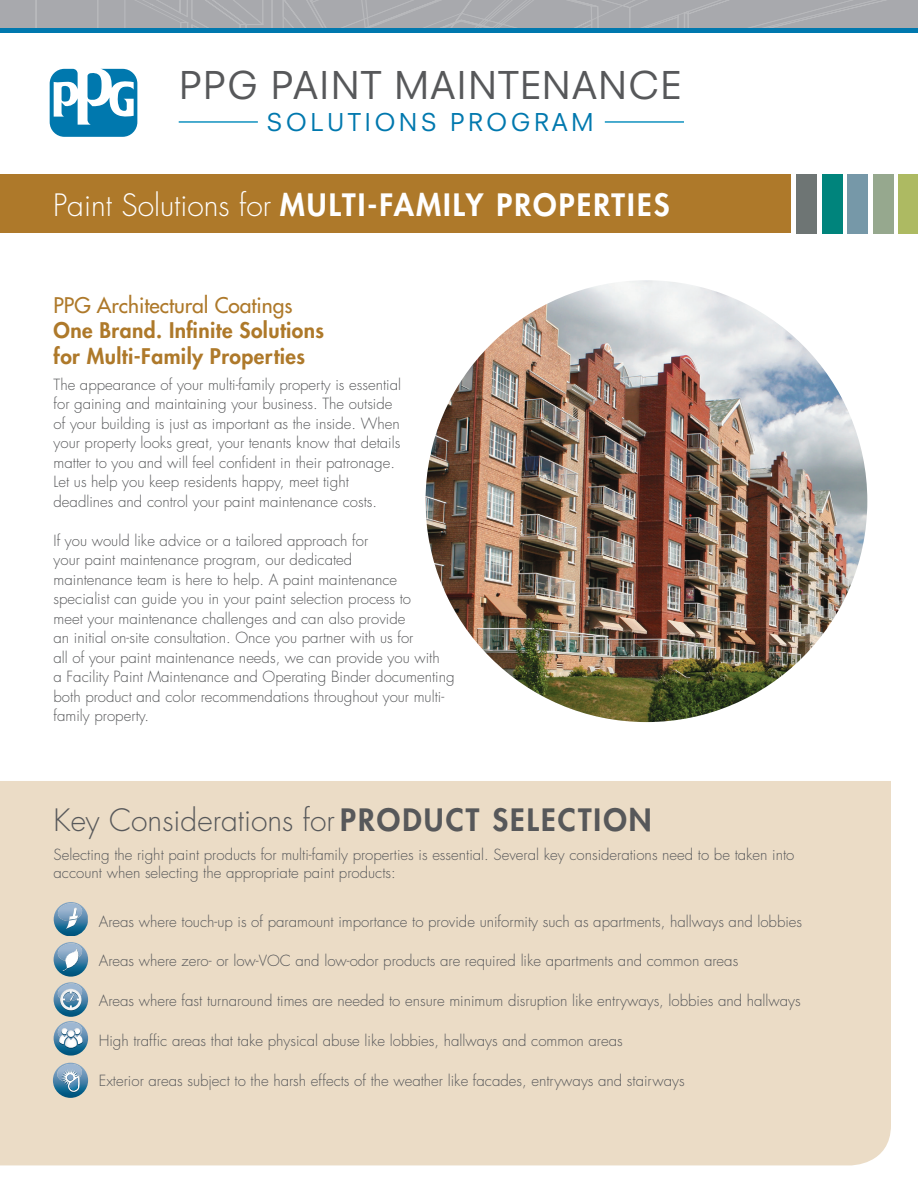
<style>
.page{position:relative;width:918px;height:1188px;background:#fff}
.page>*{position:absolute;margin:0;border:0;box-sizing:border-box;transform-origin:0 0}
.t1{font:37.35px "Neuzeit SLT Std";letter-spacing:.03em;color:#57585a}
.t2{font:800 30px "Futura Std";letter-spacing:.07em;color:#fff}
.t3{font:300 30px "Futura Std";color:#57585a}
.t4{font:23.85px "Neuzeit SLT Std";letter-spacing:.14em;color:#0078ae}
.t5{font:800 21px/25.5px "Futura Std";letter-spacing:.02em;color:#ae792a}
.t6{font:500 21px "Futura Std";color:#ae792a}
.t7{font:300 15px/19.5px "Futura Std";color:#57585a}
.s1{font-weight:300}
.s2{font-weight:800}
</style>
<div class="page">
<div style="left:0;top:781px;width:891px;height:384px;background:#ebdcc6"></div>
<img style="left:426px;top:280px;width:441px;height:442px;border-radius:221px">
<img style="left:54px;top:982px;width:34px;height:35px">
<img style="left:57px;top:983px;width:26px;height:18px">
<svg style="left:60px;top:989px;width:22px;height:22px"></svg>
<img style="left:54px;top:942px;width:34px;height:35px">
<img style="left:57px;top:943px;width:26px;height:18px">
<svg style="left:63px;top:948px;width:16px;height:23px"></svg>
<img style="left:54px;top:1021px;width:34px;height:35px">
<img style="left:57px;top:1022px;width:26px;height:18px">
<svg style="left:59px;top:1028px;width:24px;height:21px"></svg>
<img style="left:53px;top:1063px;width:35px;height:35px">
<img style="left:56px;top:1064px;width:27px;height:18px">
<svg style="left:61px;top:1068px;width:19px;height:25px"></svg>
<img style="left:54px;top:902px;width:34px;height:34px">
<img style="left:57px;top:903px;width:26px;height:18px">
<svg style="left:66px;top:907px;width:12px;height:22px"></svg>
<svg style="left:0;top:0;width:918px;height:28px;background:#a9aaae"></svg>
<div style="left:0;top:28px;width:918px;height:5px;background:#0078ae"></div>
<div style="left:0;top:174px;width:791px;height:59px;background:#ae792a"></div>
<div style="left:796px;top:174px;width:20px;height:59px;background:#6e7574"></div>
<div style="left:822px;top:174px;width:20px;height:59px;background:#00847c"></div>
<div style="left:848px;top:174px;width:20px;height:59px;background:#7698a8"></div>
<div style="left:874px;top:174px;width:20px;height:59px;background:#96a88e"></div>
<div style="left:899px;top:174px;width:19px;height:59px;background:#adba62"></div>
<svg style="left:50px;top:69px;width:87px;height:68px"></svg>
<hr style="left:605px;top:121px;width:79px;height:2px;background:#018abb">
<hr style="left:179px;top:121px;width:79px;height:2px;background:#018abb">
<h1 class="t1" style="left:179px;top:63px;width:503px">PPG PAINT MAINTENANCE</h1>
<h3 class="t4" style="left:267px;top:107px;width:325px">SOLUTIONS PROG RAM</h3>
<h2 class="t2" style="left:53px;top:186px;width:618px"><span class="s1">Paint Solutions for</span> multi-family Properties</h2>
<h3 class="t6" style="left:54px;top:292px;width:241px">PPG Architectural Coatings</h3>
<h3 class="t5" style="left:54px;top:318px;width:272px">One Brand. Infinite Solutions for Multi-Family Properties</h3>
<p class="t7" style="left:54px;top:375px;width:349px">The appearance of your multi-family property is essential for gaining and maintaining your business. The outside of your building is just as important as the inside. When your property looks great, your tenants know that details matter to you and will feel confident in their patronage.<br>Let us help you keep residents happy, meet tight deadlines and control your paint maintenance costs.</p>
<p class="t7" style="left:54px;top:531px;width:402px">If you would like advice or a tailored approach for<br>your paint maintenance program, our dedicated<br>maintenance team is here to help. A paint maintenance specialist can guide you in your paint selection process to<br>meet your maintenance challenges and can also provide<br>an initial on-site consultation. Once you partner with us for<br>all of your paint maintenance needs, we can provide you with<br>a Facility Paint Maintenance and Operating Binder documenting both product and color recommendations throughout your multi&shy;family property.</p>
<h2 class="t3" style="left:54px;top:802px;width:600px">Key Considerations for <span class="s2">Product Selection</span></h2>
<p class="t7" style="left:54px;top:846px;width:742px;line-height:18px">Selecting the right paint products for multi-family properties is essential. Several key considerations need to be taken into account when selecting the appropriate paint products:</p>
<p class="t7" style="left:99px;top:912px;width:705px">Areas where touch-up is of paramount importance to provide uniformity such as apartments, hallways and lobbies</p>
<p class="t7" style="left:99px;top:952px;width:641px">Areas where zero- or low-VOC and low-odor products are required like apartments and common areas</p>
<p class="t7" style="left:99px;top:991px;width:704px">Areas where fast turnaround times are needed to ensure minimum disruption like entryways, lobbies and hallways</p>
<p class="t7" style="left:99px;top:1031px;width:526px">High traffic areas that take physical abuse like lobbies, hallways and common areas</p>
<p class="t7" style="left:99px;top:1071px;width:587px">Exterior areas subject to the harsh effects of the weather like facades, entryways and stairways</p>
</div>
